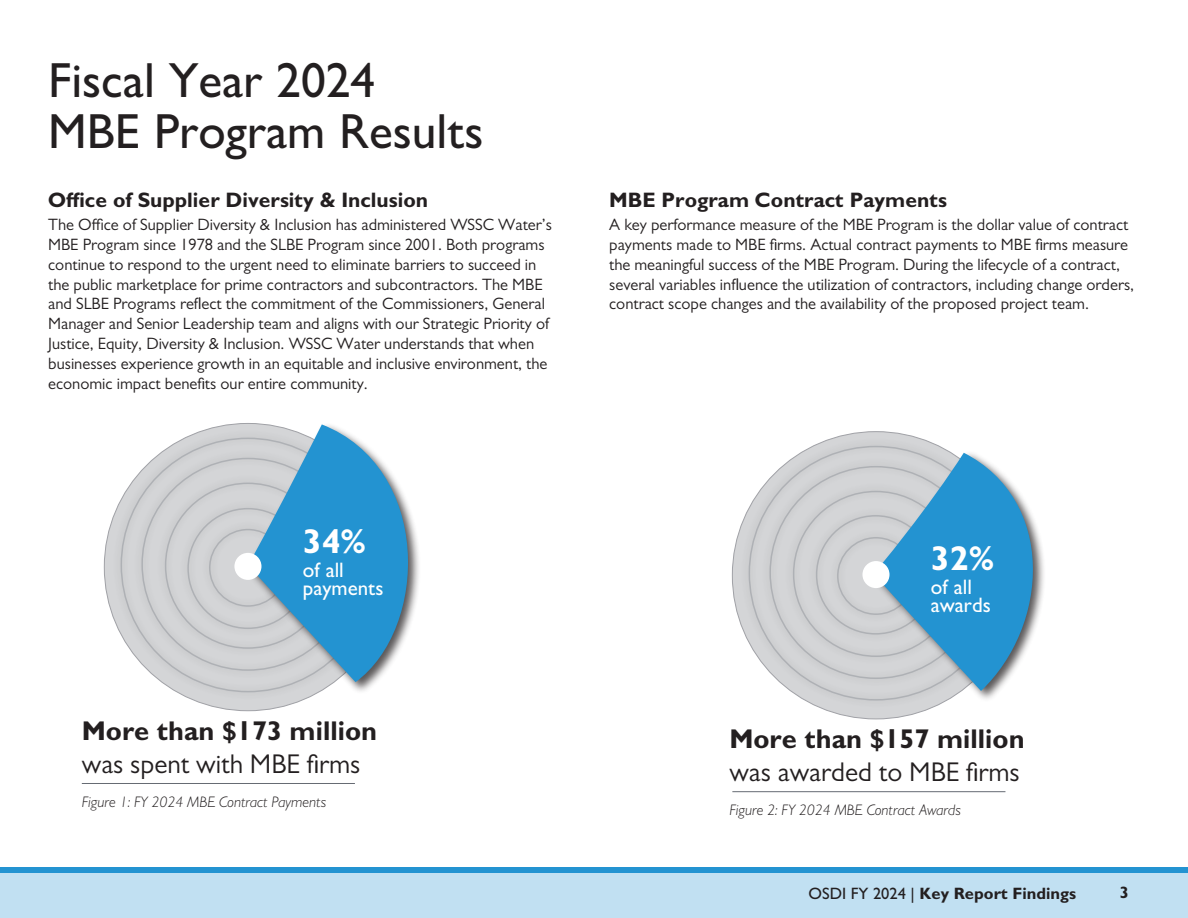
<style>
.page{position:relative;width:1188px;height:918px;background:#fff}
.page>*{position:absolute;margin:0;border:0;box-sizing:border-box;transform-origin:0 0}
.t1{font:500 49.5px/51px "Gill Sans";color:#231f20}
.t2{font:700 34.5px "Gill Sans";color:#fff}
.t3{font:27.15px "Gill Sans";color:#231f20}
.t4{font:700 27.15px "Gill Sans";color:#231f20}
.t5{font:700 21px "Gill Sans";color:#231f20}
.t6{font:500 21px "Gill Sans";color:#fff}
.t7{font:16.5px/19.8px "Gill Sans";color:#231f20}
.t8{font:700 16.5px "Gill Sans";color:#231f20}
.t9{font:italic 300 15.3px "Gill Sans";color:#231f20}
.s1{font-weight:500}
</style>
<div class="page">
<div style="left:0;top:873px;width:1188px;height:45px;background:#c1e0f2"></div>
<div style="left:0;top:868px;width:1188px;height:5px;background:#2393d1"></div>
<div style="left:112px;top:429px;width:271px;height:271px;background:#231f20;opacity:.75"></div>
<div style="left:133px;top:449px;width:230px;height:230px;background:#231f20;opacity:.75"></div>
<div style="left:157px;top:474px;width:182px;height:183px;background:#231f20;opacity:.75"></div>
<div style="left:179px;top:500px;width:137px;height:137px;background:#231f20;opacity:.75"></div>
<div style="left:201px;top:521px;width:94px;height:94px;background:#231f20;opacity:.75"></div>
<div style="left:246px;top:422px;width:175px;height:272px;background:#231f20;opacity:.75"></div>
<svg style="left:246px;top:424px;width:175px;height:258px;background:#73b1d4"></svg>
<div style="left:234px;top:553px;width:27px;height:27px;background:#fff;border-radius:50%"></div>
<hr style="left:82px;top:783px;width:273px;height:1px;background:#666b73">
<div style="left:740px;top:438px;width:271px;height:271px;background:#231f20;opacity:.75"></div>
<div style="left:761px;top:458px;width:230px;height:229px;background:#231f20;opacity:.75"></div>
<div style="left:785px;top:483px;width:182px;height:182px;background:#231f20;opacity:.75"></div>
<div style="left:808px;top:507px;width:136px;height:136px;background:#231f20;opacity:.75"></div>
<div style="left:829px;top:529px;width:94px;height:94px;background:#231f20;opacity:.75"></div>
<hr style="left:732px;top:791px;width:273px;height:1px;background:#666b73">
<div style="left:871px;top:450px;width:175px;height:253px;background:#231f20;opacity:.75"></div>
<svg style="left:872px;top:453px;width:174px;height:238px;background:#77b2d3"></svg>
<div style="left:862px;top:561px;width:28px;height:27px;background:#fff;border-radius:50%"></div>
<p class="t1" style="left:48px;top:54px;width:437px">Fiscal Year 2024<br>MBE Program Results</p>
<p class="t5" style="left:48px;top:186px;width:382px">Office of Supplier Diversity &amp; Inclusion</p>
<p class="t5" style="left:609px;top:186px;width:339px">MBE Program Contract Payments</p>
<p class="t7" style="left:48px;top:215px;width:505px">The Office of Supplier Diversity &amp; Inclusion has administered WSSC Water’s MBE Program since 1978 and the SLBE Program since 2001. Both programs continue to respond to the urgent need to eliminate barriers to succeed in the public marketplace for prime contractors and subcontractors. The MBE and SLBE Programs reflect the commitment of the Commissioners, General Manager and Senior Leadership team and aligns with our Strategic Priority of Justice, Equity, Diversity &amp; Inclusion. WSSC Water understands that when businesses experience growth in an equitable and inclusive environment, the economic impact benefits our entire community.</p>
<p class="t7" style="left:609px;top:215px;width:526px">A key performance measure of the MBE Program is the dollar value of contract payments made to MBE firms. Actual contract payments to MBE firms measure the meaningful success of the MBE Program. During the lifecycle of a contract, several variables influence the utilization of contractors, including change orders, contract scope changes and the availability of the proposed project team.</p>
<p class="t2" style="left:303px;top:520px;width:64px">34%</p>
<p class="t6" style="left:303px;top:557px;width:43px">of all</p>
<p class="t6" style="left:303px;top:575px;width:82px">payments</p>
<p class="t4" style="left:82px;top:714px;width:297px">More than $173 million</p>
<p class="t3" style="left:82px;top:748px;width:280px">was spent with MBE firms</p>
<p class="t9" style="left:82px;top:792px;width:246px">Figure 1: FY 2024 MBE Contract Payments</p>
<p class="t2" style="left:931px;top:537px;width:64px">32%</p>
<p class="t6" style="left:931px;top:574px;width:43px">of all</p>
<p class="t6" style="left:931px;top:592px;width:61px">awards</p>
<p class="t4" style="left:729px;top:722px;width:297px">More than $157 million</p>
<p class="t3" style="left:729px;top:756px;width:292px">was awarded to MBE firms</p>
<p class="t9" style="left:729px;top:800px;width:233px">Figure 2: FY 2024 MBE Contract Awards</p>
<p class="t8" style="left:809px;top:883px;width:269px"><span class="s1">OSDI FY 2024 |</span> Key Report Findings</p>
<p class="t8" style="left:1120px;top:882px;width:11px">3</p>
</div>
